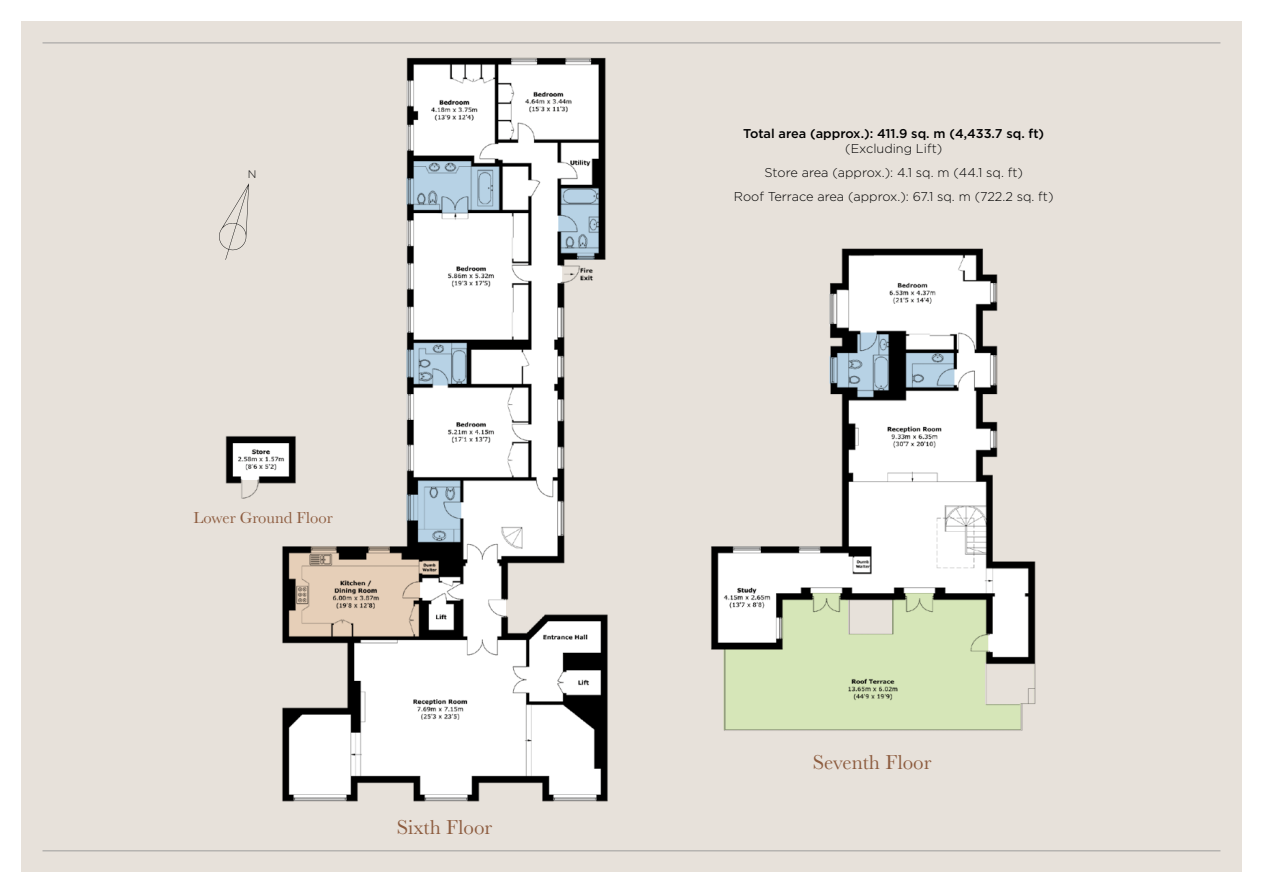
<style>
.page{position:relative;width:1263px;height:893px;background:#fff}
.page>*{position:absolute;margin:0;border:0;box-sizing:border-box;transform-origin:0 0}
.t1{font:21px "Baskerville";color:#8d5c3f}
.t2{font:16.5px "Baskerville";color:#8d5c3f}
.t3{font:300 12.75px/23.9px "Gotham";color:#000;text-align:center}
.t4{font:500 12.75px "Gotham";color:#000}
.t5{font:300 10.95px "Gotham";color:#000}
</style>
<div class="page">
<div style="left:21px;top:21px;width:1221px;height:851px;background:#e7e1da"></div>
<hr style="left:43px;top:43px;width:1177px;height:1px;background:#9d9d9c">
<hr style="left:43px;top:850px;width:1177px;height:1px;background:#9d9d9c">
<img style="left:225px;top:57px;width:811px;height:745px">
<svg style="left:219px;top:183px;width:30px;height:77px"></svg>
<p class="t5" style="left:248px;top:167px;width:10px">N</p>
<p class="t2" style="left:193px;top:507px;width:141px">Lower Ground Floor</p>
<h1 class="t1" style="left:397px;top:814px;width:97px">Sixth Floor</h1>
<p class="t4" style="left:743px;top:125px;width:303px">Total area (approx.): 411.9 sq. m (4,433.7 sq. ft)</p>
<p class="t3" style="left:734px;top:137px;width:321px">(Excluding Lift)<br>Store area (approx.): 4.1 sq. m (44.1 sq. ft)<br>Roof Terrace area (approx.): 67.1 sq. m (722.2 sq. ft)</p>
<h1 class="t1" style="left:813px;top:749px;width:120px">Seventh Floor</h1>
</div>
